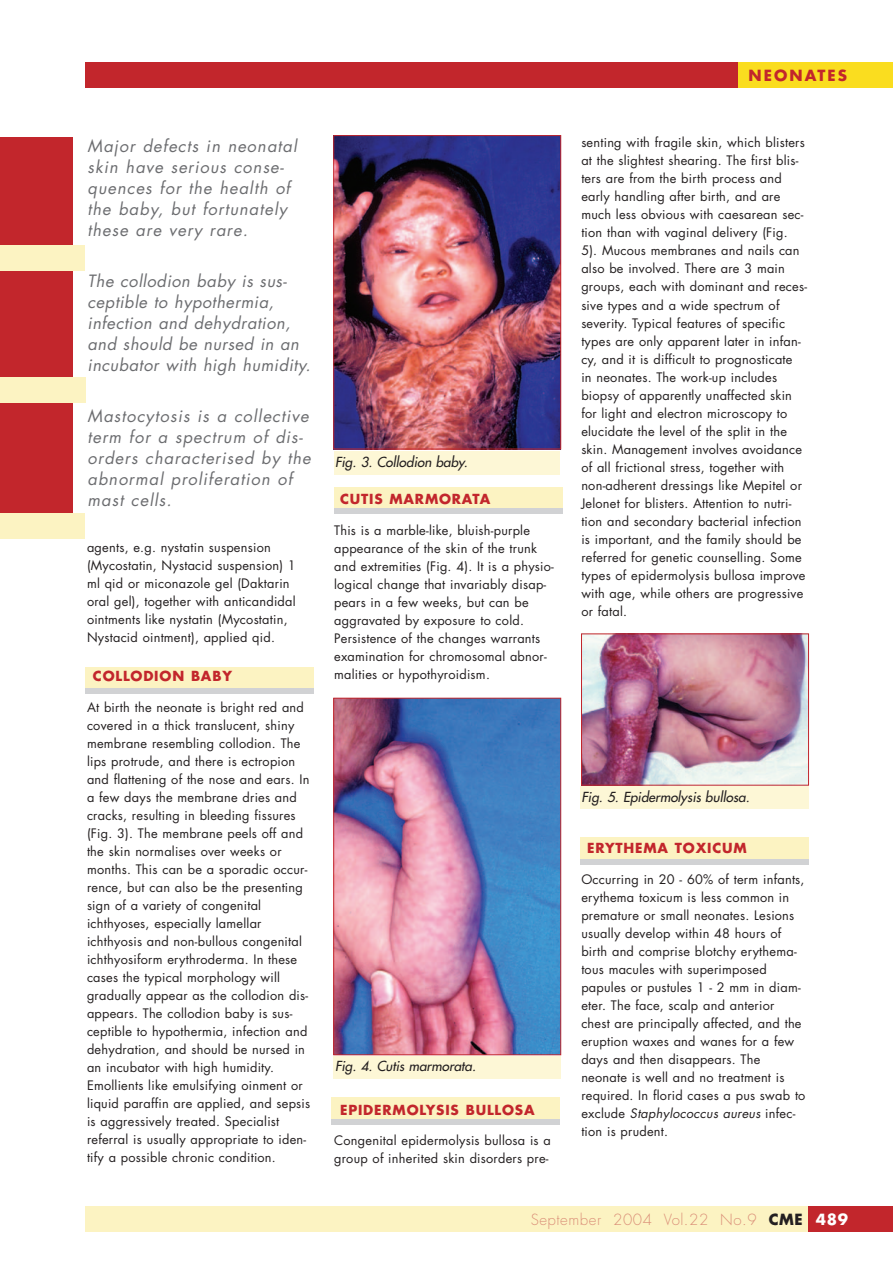
<style>
.page{position:relative;width:893px;height:1262px;background:#fff}
.page>*{position:absolute;margin:0;border:0;box-sizing:border-box;transform-origin:0 0}
.t1{font:italic 16.5px/21px "Futura";letter-spacing:.06em;color:#6c6d70}
.t2{font:italic 16.5px/21px "Futura";letter-spacing:.03em;color:#6c6d70}
.t3{font:300 15px "Futura";letter-spacing:.035em;color:#db9079}
.t4{font:700 15px "Futura";letter-spacing:.135em;color:#c2262c}
.t5{font:italic 13.5px "Futura";color:#231f20}
.t6{font:700 13.5px "Futura";letter-spacing:.06em;color:#c2262c}
.t7{font:12.75px/18px "Futura";letter-spacing:.02em;color:#231f20}
.s1{font-style:italic}
.s2{font-weight:700;color:#231f20}
.s3{font-weight:700;color:#fff}
</style>
<div class="page">
<div style="left:579px;top:837px;width:229px;height:22px;background:#fcf3c2"></div>
<div style="left:579px;top:859px;width:229px;height:6px;background:#d1d2d4"></div>
<div style="left:331px;top:1097px;width:229px;height:22px;background:#fcf3c2"></div>
<div style="left:331px;top:1118px;width:229px;height:6px;background:#d1d2d4"></div>
<div style="left:334px;top:487px;width:229px;height:22px;background:#fcf3c2"></div>
<div style="left:334px;top:508px;width:229px;height:6px;background:#d1d2d4"></div>
<div style="left:85px;top:667px;width:229px;height:22px;background:#fcf3c2"></div>
<div style="left:85px;top:688px;width:229px;height:6px;background:#d1d2d4"></div>
<div style="left:85px;top:1206px;width:723px;height:26px;background:#fcf3c2"></div>
<div style="left:808px;top:1206px;width:84px;height:26px;background:#c2262c"></div>
<div style="left:85px;top:62px;width:723px;height:26px;background:#c2262c"></div>
<div style="left:738px;top:62px;width:154px;height:26px;background:#fadd1f"></div>
<div style="left:1px;top:138px;width:72px;height:401px;background:#c2262c"></div>
<div style="left:0;top:245px;width:85px;height:25px;background:#fcf3c2"></div>
<div style="left:0;top:377px;width:85px;height:25px;background:#fcf3c2"></div>
<div style="left:0;top:513px;width:85px;height:26px;background:#fcf3c2"></div>
<img style="left:335px;top:137px;width:224px;height:310px">
<div style="left:333px;top:135px;width:228px;height:314px;border:1px solid #c2262c"></div>
<div style="left:333px;top:451px;width:226px;height:24px;background:#fdf7d6"></div>
<div style="left:333px;top:1055px;width:228px;height:23px;background:#fdf7d6"></div>
<img style="left:335px;top:700px;width:224px;height:353px">
<div style="left:333px;top:698px;width:228px;height:357px;border:1px solid #c2262c"></div>
<div style="left:580px;top:786px;width:228px;height:23px;background:#fdf7d6"></div>
<img style="left:583px;top:635px;width:223px;height:148px">
<div style="left:581px;top:633px;width:227px;height:152px;border:1px solid #c2262c"></div>
<p class="t1" style="left:88px;top:137px;width:211px">Major defects in neonatal skin have serious conse&shy;quences for the health of the baby, but fortunately these are very rare.</p>
<p class="t2" style="left:88px;top:271px;width:224px">The collodion baby is sus&shy;ceptible to hypothermia, infection and dehydration, and should be nursed in an incubator with high humidity.</p>
<p class="t1" style="left:88px;top:406px;width:225px">Mastocytosis is a collective term for a spectrum of dis&shy;orders characterised by the abnormal proliferation of mast cells.</p>
<p class="t7" style="left:87px;top:539px;width:210px">agents, e.g. nystatin suspension (Mycostatin, Nystacid suspension) 1 ml qid or miconazole gel (Daktarin oral gel), together with anticandidal ointments like nystatin (Mycostatin, Nystacid ointment), applied qid.</p>
<p class="t6" style="left:93px;top:670px;width:140px">COLLODION BABY</p>
<p class="t7" style="left:87px;top:699px;width:225px">At birth the neonate is bright red and covered in a thick translucent, shiny membrane resembling collodion. The lips protrude, and there is ectropion and flattening of the nose and ears. In a few days the membrane dries and cracks, resulting in bleeding fissures (Fig. 3). The membrane peels off and the skin normalises over weeks or months. This can be a sporadic occur&shy;rence, but can also be the presenting sign of a variety of congenital ichthyoses, especially lamellar ichthyosis and non-bullous congenital ichthyosiform erythroderma. In these cases the typical morphology will gradually appear as the collodion dis&shy;appears. The collodion baby is sus&shy;ceptible to hypothermia, infection and dehydration, and should be nursed in an incubator with high humidity.<br>Emollients like emulsifying oinment or liquid paraffin are applied, and sepsis is aggressively treated. Specialist referral is usually appropriate to iden&shy;tify a possible chronic condition.</p>
<p class="t5" style="left:335px;top:455px;width:134px">Fig. 3. Collodion baby.</p>
<p class="t6" style="left:340px;top:493px;width:152px">CUTIS MARMORATA</p>
<p class="t7" style="left:334px;top:522px;width:221px">This is a marble-like, bluish-purple appearance of the skin of the trunk and extremities (Fig. 4). It is a physio&shy;logical change that invariably disap&shy;pears in a few weeks, but can be aggravated by exposure to cold.<br>Persistence of the changes warrants examination for chromosomal abnor&shy;malities or hypothyroidism.</p>
<p class="t4" style="left:748px;top:68px;width:100px">NEONATES</p>
<p class="t7" style="left:581px;top:135px;width:227px">senting with fragile skin, which blisters at the slightest shearing. The first blis&shy;ters are from the birth process and early handling after birth, and are much less obvious with caesarean sec&shy;tion than with vaginal delivery (Fig.<br>5). Mucous membranes and nails can also be involved. There are 3 main groups, each with dominant and reces&shy;sive types and a wide spectrum of severity. Typical features of specific types are only apparent later in infan&shy;cy, and it is difficult to prognosticate<br>in neonates. The work-up includes biopsy of apparently unaffected skin for light and electron microscopy to elucidate the level of the split in the skin. Management involves avoidance of all frictional stress, together with non-adherent dressings like Mepitel or Jelonet for blisters. Attention to nutri&shy;tion and secondary bacterial infection is important, and the family should be referred for genetic counselling. Some types of epidermolysis bullosa improve with age, while others are progressive or fatal.</p>
<p class="t5" style="left:335px;top:1059px;width:142px">Fig. 4. Cutis marmorata.</p>
<p class="t6" style="left:340px;top:1103px;width:196px">EPIDERMOLYSIS BULLOSA</p>
<p class="t7" style="left:334px;top:1132px;width:218px">Congenital epidermolysis bullosa is a group of inherited skin disorders pre-</p>
<p class="t5" style="left:581px;top:790px;width:169px">Fig. 5. Epidermolysis bullosa.</p>
<p class="t6" style="left:587px;top:841px;width:161px">ERYTHEMA TOXICUM</p>
<p class="t7" style="left:581px;top:871px;width:226px">Occurring in 20 - 60% of term infants, erythema toxicum is less common in premature or small neonates. Lesions usually develop within 48 hours of birth and comprise blotchy erythema&shy;tous macules with superimposed papules or pustules 1 - 2 mm in diam&shy;eter. The face, scalp and anterior chest are principally affected, and the eruption waxes and wanes for a few days and then disappears. The neonate is well and no treatment is required. In florid cases a pus swab to exclude <span class="s1">Staphylococcus aureus</span> infec&shy;tion is prudent.</p>
<p class="t3" style="left:530px;top:1212px;width:319px">September 2004 Vol.22 No.9 <span class="s2">CME</span> <span class="s3">489</span></p>
</div>
